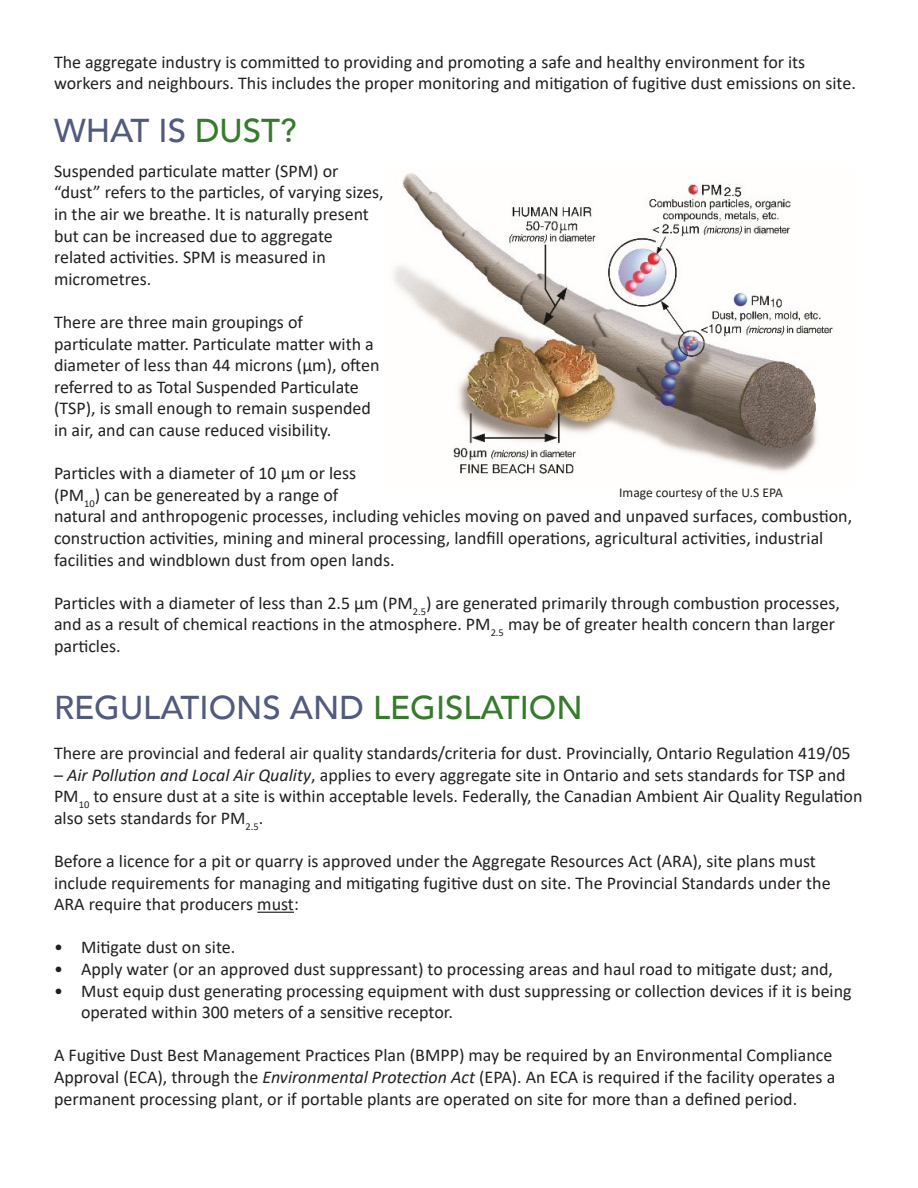
<style>
.page{position:relative;width:918px;height:1188px;background:#fff}
.page>*{position:absolute;margin:0;border:0;box-sizing:border-box;transform-origin:0 0}
.t1{font:500 33px "Avenir";color:#525a7d}
.t2{font:18px/21.6px "Calibri";color:#231f20}
.t3{font:13.5px "Calibri";color:#231f20}
.s1{color:#357b2b}
.s2{font-style:italic}
</style>
<div class="page">
<hr style="left:257px;top:912px;width:37px;height:1px;background:#231f20">
<img style="left:393px;top:173px;width:440px;height:302px">
<p class="t2" style="left:54px;top:50px;width:803px">The aggregate industry is committed to providing and promoting a safe and healthy environment for its workers and neighbours. This includes the proper monitoring and mitigation of fugitive dust emissions on site.</p>
<p class="t1" style="left:54px;top:102px;width:244px">WHAT IS <span class="s1">DUST?</span></p>
<p class="t2" style="left:54px;top:160px;width:331px">Suspended particulate matter (SPM) or “dust” refers to the particles, of varying sizes, in the air we breathe. It is naturally present but can be increased due to aggregate related activities. SPM is measured in micrometres.</p>
<p class="t2" style="left:54px;top:311px;width:327px">There are three main groupings of particulate matter. Particulate matter with a diameter of less than 44 microns (µm), often referred to as Total Suspended Particulate (TSP), is small enough to remain suspended in air, and can cause reduced visibility.</p>
<p class="t2" style="left:54px;top:462px;width:800px">Particles with a diameter of 10 µm or less<br>(PM<sub>10</sub>) can be genereated by a range of<br>natural and anthropogenic processes, including vehicles moving on paved and unpaved surfaces, combustion, construction activities, mining and mineral processing, landfill operations, agricultural activities, industrial facilities and windblown dust from open lands.</p>
<p class="t2" style="left:54px;top:592px;width:787px">Particles with a diameter of less than 2.5 µm (PM<sub>2.5</sub>) are generated primarily through combustion processes, and as a result of chemical reactions in the atmosphere. PM<sub>2.5</sub> may be of greater health concern than larger particles.</p>
<p class="t1" style="left:54px;top:679px;width:530px">REGULATIONS AND <span class="s1">LEGISLATION</span></p>
<p class="t3" style="left:619px;top:483px;width:165px">Image courtesy of the U.S EPA</p>
<p class="t2" style="left:54px;top:742px;width:798px">There are provincial and federal air quality standards/criteria for dust. Provincially, Ontario Regulation 419/05</p>
<p class="t2" style="left:54px;top:763px;width:810px">– <span class="s2">Air Pollution and Local Air Quality</span>, applies to every aggregate site in Ontario and sets standards for TSP and<br>PM<sub>10</sub> to ensure dust at a site is within acceptable levels. Federally, the Canadian Ambient Air Quality Regulation also sets standards for PM<sub>2.5</sub>.</p>
<p class="t2" style="left:54px;top:850px;width:778px">Before a licence for a pit or quarry is approved under the Aggregate Resources Act (ARA), site plans must include requirements for managing and mitigating fugitive dust on site. The Provincial Standards under the<br>ARA require that producers must:</p>
<p class="t2" style="left:54px;top:936px;width:183px">• Mitigate dust on site.</p>
<p class="t2" style="left:54px;top:958px;width:781px">• Apply water (or an approved dust suppressant) to processing areas and haul road to mitigate dust; and,</p>
<p class="t2" style="left:81px;top:979px;width:772px;text-indent:-27px">• Must equip dust generating processing equipment with dust suppressing or collection devices if it is being operated within 300 meters of a sensitive receptor.</p>
<p class="t2" style="left:54px;top:1044px;width:783px">A Fugitive Dust Best Management Practices Plan (BMPP) may be required by an Environmental Compliance<br>Approval (ECA), through the <span class="s2">Environmental Protection Act</span> (EPA). An ECA is required if the facility operates a permanent processing plant, or if portable plants are operated on site for more than a defined period.</p>
</div>
